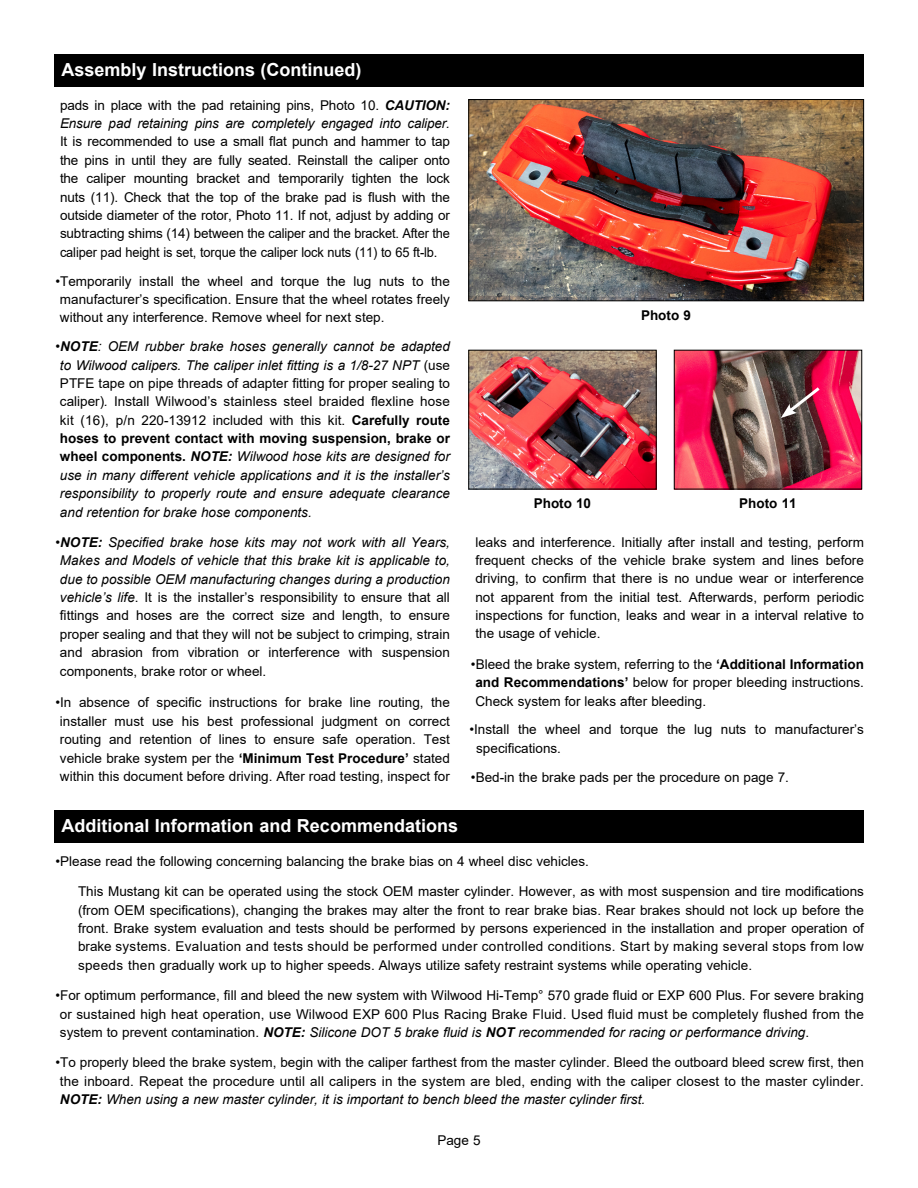
<style>
.page{position:relative;width:918px;height:1188px;background:#fff}
.page>*{position:absolute;margin:0;border:0;box-sizing:border-box;transform-origin:0 0}
.t1{font:700 18px "Arial";color:#fff}
.t2{font:13.5px/18.3px "Arial";color:#000;text-align:justify}
.t3{font:italic 13.5px/18.3px "Arial";letter-spacing:-.01em;color:#000}
.t4{font:700 13.5px "Arial";color:#000}
.s1{font-style:normal}
.s2{font-weight:700}
.s3{font-weight:700;font-style:normal}
.s4{font-weight:700;font-style:italic}
.s5{font-style:italic}
</style>
<div class="page">
<div style="left:54px;top:810px;width:810px;height:33px;background:#000"></div>
<div style="left:54px;top:54px;width:810px;height:32px;background:#000"></div>
<img style="left:470px;top:101px;width:392px;height:198px">
<div style="left:468px;top:99px;width:396px;height:202px;border:1px solid #000"></div>
<img style="left:470px;top:352px;width:185px;height:135px">
<div style="left:468px;top:350px;width:189px;height:139px;border:1px solid #000"></div>
<img style="left:676px;top:352px;width:184px;height:135px">
<div style="left:674px;top:350px;width:188px;height:139px;border:1px solid #000"></div>
<svg style="left:781px;top:384px;width:42px;height:34px"></svg>
<h1 class="t1" style="left:62px;top:57px;width:302px">Assembly Instructions (Continued)</h1>
<p class="t3" style="left:60px;top:96px;width:392px"><span class="s1">pads in place with the pad retaining pins, Photo 10.</span> <span class="s2">CAUTION:<br></span>Ensure pad retaining pins are completely engaged into caliper.</p>
<p class="t2" style="left:60px;top:132px;width:391px">It is recommended to use a small flat punch and hammer to tap the pins in until they are fully seated. Reinstall the caliper onto the caliper mounting bracket and temporarily tighten the lock nuts (11). Check that the top of the brake pad is flush with the outside diameter of the rotor, Photo 11. If not, adjust by adding or subtracting shims (14) between the caliper and the bracket. After the caliper pad height is set, torque the caliper lock nuts (11) to 65 ft-lb.</p>
<p class="t2" style="left:60px;top:272px;width:391px;text-indent:-4px">•Temporarily install the wheel and torque the lug nuts to the manufacturer’s specification. Ensure that the wheel rotates freely without any interference. Remove wheel for next step.</p>
<p class="t3" style="left:60px;top:338px;width:392px;text-align:justify;text-indent:-4px"><span class="s1">•</span><span class="s2">NOTE</span>: OEM rubber brake hoses generally cannot be adapted to Wilwood calipers. The caliper inlet fitting is a 1/8-27 NPT <span class="s1">(use PTFE tape on pipe threads of adapter fitting for proper sealing to caliper)</span>. <span class="s1">Install Wilwood’s stainless steel braided flexline hose kit (16), p/n 220-13912 included with this kit.</span> <span class="s3">Carefully route hoses to prevent contact with moving suspension, brake or wheel components.</span> <span class="s2">NOTE:</span> Wilwood hose kits are designed for use in many different vehicle applications and it is the installer’s responsibility to properly route and ensure adequate clearance and retention for brake hose components.</p>
<p class="t2" style="left:60px;top:533px;width:392px;text-indent:-4px">•<span class="s4">NOTE:</span> <span class="s5">Specified brake hose kits may not work with all Years, Makes and Models of vehicle that this brake kit is applicable to, due to possible OEM manufacturing changes during a production vehicle’s life</span>. It is the installer’s responsibility to ensure that all fittings and hoses are the correct size and length, to ensure proper sealing and that they will not be subject to crimping, strain and abrasion from vibration or interference with suspension components, brake rotor or wheel.</p>
<p class="t2" style="left:56px;top:693px;width:396px;text-align:center">•In absence of specific instructions for brake line routing, the installer must use his best professional judgment on correct routing and retention of lines to ensure safe operation. Test vehicle brake system per the <span class="s2">‘Minimum Test Procedure’</span> stated within this document before driving. After road testing, inspect for</p>
<p class="t4" style="left:641px;top:306px;width:51px">Photo 9</p>
<p class="t4" style="left:534px;top:494px;width:59px">Photo 10</p>
<p class="t4" style="left:739px;top:494px;width:59px">Photo 11</p>
<p class="t2" style="left:475px;top:533px;width:390px">leaks and interference. Initially after install and testing, perform frequent checks of the vehicle brake system and lines before driving, to confirm that there is no undue wear or interference not apparent from the initial test. Afterwards, perform periodic inspections for function, leaks and wear in a interval relative to the usage of vehicle.</p>
<p class="t2" style="left:475px;top:655px;width:390px;text-indent:-5px">•Bleed the brake system, referring to the <span class="s2">‘Additional Information and Recommendations’</span> below for proper bleeding instructions.<br>Check system for leaks after bleeding.</p>
<p class="t2" style="left:476px;top:720px;width:389px;text-indent:-7px">•Install the wheel and torque the lug nuts to manufacturer’s specifications.</p>
<p class="t2" style="left:471px;top:768px;width:320px">•Bed-in the brake pads per the procedure on page 7.</p>
<h1 class="t1" style="left:62px;top:813px;width:398px">Additional Information and Recommendations</h1>
<p class="t2" style="left:56px;top:852px;width:535px">•Please read the following concerning balancing the brake bias on 4 wheel disc vehicles.</p>
<p class="t2" style="left:78px;top:882px;width:787px">This Mustang kit can be operated using the stock OEM master cylinder. However, as with most suspension and tire modifications (from OEM specifications), changing the brakes may alter the front to rear brake bias. Rear brakes should not lock up before the front. Brake system evaluation and tests should be performed by persons experienced in the installation and proper operation of brake systems. Evaluation and tests should be performed under controlled conditions. Start by making several stops from low speeds then gradually work up to higher speeds. Always utilize safety restraint systems while operating vehicle.</p>
<p class="t2" style="left:60px;top:986px;width:805px;text-indent:-4px">•For optimum performance, fill and bleed the new system with Wilwood Hi-Temp° 570 grade fluid or EXP 600 Plus. For severe braking or sustained high heat operation, use Wilwood EXP 600 Plus Racing Brake Fluid. Used fluid must be completely flushed from the system to prevent contamination. <span class="s4">NOTE:</span> <span class="s5">Silicone DOT 5 brake fluid is</span> <span class="s4">NOT</span> <span class="s5">recommended for racing or performance driving</span>.</p>
<p class="t2" style="left:60px;top:1053px;width:805px;text-indent:-4px">•To properly bleed the brake system, begin with the caliper farthest from the master cylinder. Bleed the outboard bleed screw first, then the inboard. Repeat the procedure until all calipers in the system are bled, ending with the caliper closest to the master cylinder.<br><span class="s4">NOTE:</span> <span class="s5">When using a new master cylinder, it is important to bench bleed the master cylinder first.</span></p>
<p class="t2" style="left:437px;top:1131px;width:45px">Page 5</p>
</div>
